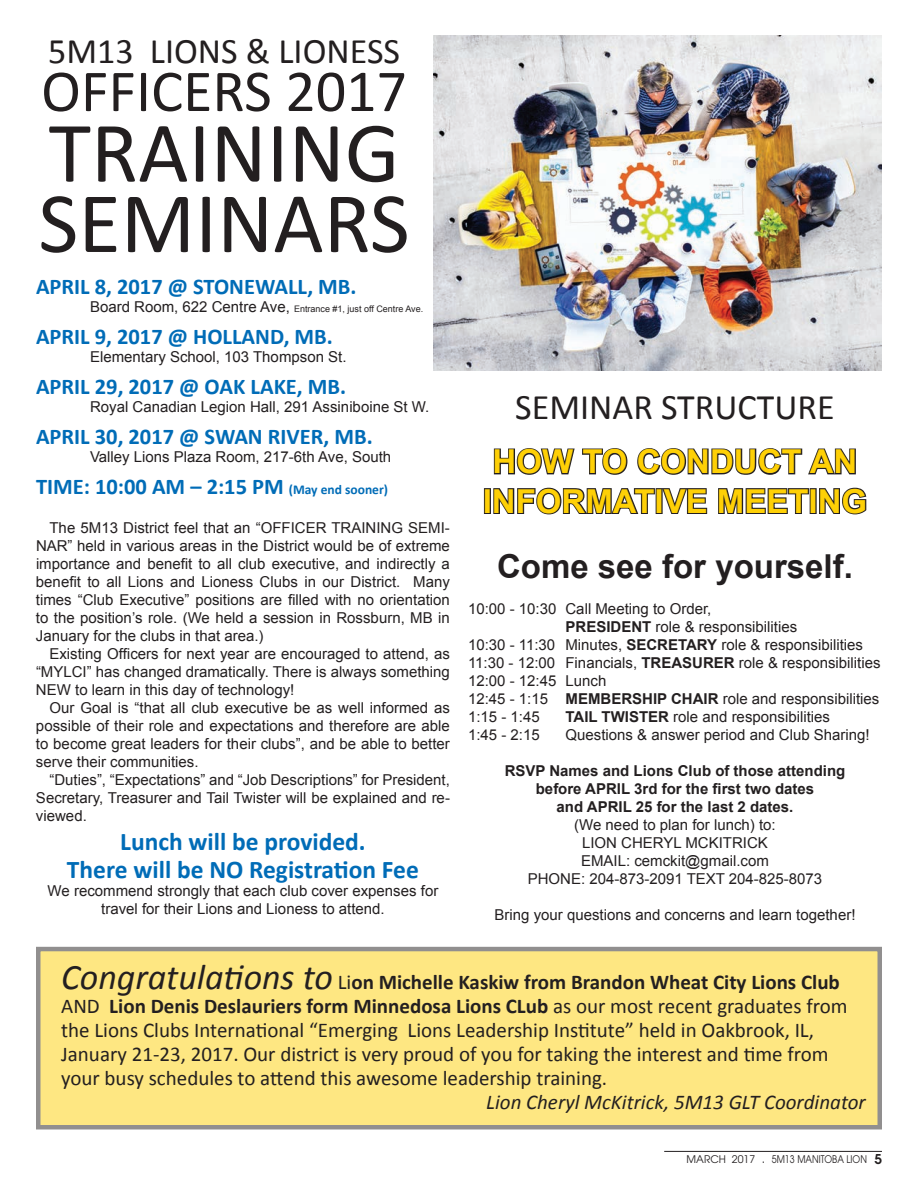
<style>
.page{position:relative;width:918px;height:1188px;background:#fff}
.page>*{position:absolute;margin:0;border:0;box-sizing:border-box;transform-origin:0 0}
.t1{font:87px/70.5px "Calibri";color:#231f20}
.t2{font:60px "Calibri";color:#231f20}
.t3{font:36px "Calibri";color:#231f20}
.t4{font:700 33px/39.6px "Arial";color:#fed006}
.t5{font:700 33px "Arial";color:#231f20}
.t6{font:700 25.5px/28px "Calibri";color:#006cb7;text-align:center}
.t7{font:700 22.5px "Calibri";color:#006cb7}
.t8{font:21px/24.2px "Calibri";color:#231f20}
.t9{font:italic 21px "Calibri";color:#231f20}
.t10{font:15px/18px "Arial";color:#231f20;text-align:justify}
.t11{font:700 15px/18px "Arial";color:#231f20;text-align:center}
.t12{font:10.5px "Avant Garde";color:#231f20}
.t13{font:9px "Arial";color:#231f20}
.s1{font-size:15px}
.s2{font-size:13.5px}
.s3{font-weight:700}
.s4{font-style:italic;font-size:36px}
.s5{font-size:12px}
.s6{font-weight:600;font-size:13.5px}
</style>
<div class="page">
<hr style="left:664px;top:1151px;width:218px;height:1px;background:#231f20">
<div style="left:38px;top:949px;width:842px;height:178px;background:#fee782"></div>
<div style="left:484px;top:488px;width:7px;height:26px;border:2px solid #231f20"></div>
<svg style="left:493px;top:448px;width:374px;height:67px"></svg>
<img style="left:433px;top:36px;width:449px;height:335px">
<h3 class="t3" style="left:48px;top:28px;width:354px">5M13 LIONS &amp; LIONESS</h3>
<h2 class="t2" style="left:41px;top:53px;width:367px">OFFICERS 2017</h2>
<h1 class="t1" style="left:38px;top:118px;width:373px">TRAINING<br>SEMINARS</h1>
<h3 class="t7" style="left:36px;top:272px;width:322px">APRIL 8, 2017 @ STONEWALL, MB.</h3>
<p class="t13" style="left:90px;top:303px;width:335px"><span class="s1">Board Room, 622 Centre Ave,</span> Entrance #1, just off Centre Ave.</p>
<h3 class="t7" style="left:36px;top:322px;width:298px">APRIL 9, 2017 @ HOLLAND, MB.</h3>
<p class="t10" style="left:90px;top:348px;width:258px">Elementary School, 103 Thompson St.</p>
<h3 class="t7" style="left:36px;top:372px;width:312px">APRIL 29, 2017 @ OAK LAKE, MB.</h3>
<p class="t10" style="left:90px;top:398px;width:341px">Royal Canadian Legion Hall, 291 Assiniboine St W.</p>
<h3 class="t7" style="left:36px;top:422px;width:338px">APRIL 30, 2017 @ SWAN RIVER, MB.</h3>
<p class="t10" style="left:90px;top:448px;width:303px">Valley Lions Plaza Room, 217-6th Ave, South</p>
<h3 class="t7" style="left:36px;top:472px;width:354px">TIME: 10:00 AM – 2:15 PM <span class="s2">(May end sooner)</span></h3>
<p class="t10" style="left:36px;top:519px;width:416px;text-indent:14px">The 5M13 District feel that an “OFFICER TRAINING SEMI-NAR” held in various areas in the District would be of extreme importance and benefit to all club executive, and indirectly a benefit to all Lions and Lioness Clubs in our District. Many times “Club Executive” positions are filled with no orientation to the position’s role. (We held a session in Rossburn, MB in January for the clubs in that area.)</p>
<p class="t10" style="left:36px;top:645px;width:416px;text-indent:13px">Existing Officers for next year are encouraged to attend, as “MYLCI” has changed dramatically. There is always something NEW to learn in this day of technology!</p>
<p class="t10" style="left:36px;top:699px;width:415px;text-indent:13px">Our Goal is “that all club executive be as well informed as possible of their role and expectations and therefore are able to become great leaders for their clubs”, and be able to better serve their communities.</p>
<p class="t10" style="left:36px;top:771px;width:415px;text-indent:13px">“Duties”, “Expectations” and “Job Descriptions” for President, Secretary, Treasurer and Tail Twister will be explained and re&shy;viewed.</p>
<h3 class="t6" style="left:67px;top:827px;width:353px">Lunch will be provided.<br>There will be NO Registration Fee</h3>
<p class="t10" style="left:48px;top:881px;width:392px;text-align:center">We recommend strongly that each club cover expenses for travel for their Lions and Lioness to attend.</p>
<h3 class="t3" style="left:515px;top:384px;width:321px">SEMINAR STRUCTURE</h3>
<h3 class="t4" style="left:483px;top:443px;width:386px">HOW TO CONDUCT AN<br>INFORMATIVE MEETING</h3>
<h3 class="t5" style="left:497px;top:544px;width:357px">Come see for yourself.</h3>
<p class="t10" style="left:468px;top:600px;width:245px">10:00 - 10:30 Call Meeting to Order,</p>
<p class="t10" style="left:566px;top:618px;width:233px"><span class="s3">PRESIDENT</span> role &amp; responsibilities</p>
<p class="t10" style="left:468px;top:636px;width:397px">10:30 - 11:30 Minutes, <span class="s3">SECRETARY</span> role &amp; responsibilities</p>
<p class="t10" style="left:468px;top:654px;width:414px">11:30 - 12:00 Financials, <span class="s3">TREASURER</span> role &amp; responsibilities</p>
<p class="t10" style="left:468px;top:672px;width:140px">12:00 - 12:45 Lunch</p>
<p class="t10" style="left:468px;top:690px;width:413px">12:45 - 1:15 <span class="s3">MEMBERSHIP CHAIR</span> role and responsibilities</p>
<p class="t10" style="left:468px;top:708px;width:73px">1:15 - 1:45</p>
<p class="t10" style="left:566px;top:708px;width:266px"><span class="s3">TAIL TWISTER</span> role and responsibilities</p>
<p class="t10" style="left:468px;top:726px;width:73px">1:45 - 2:15</p>
<p class="t10" style="left:566px;top:726px;width:306px">Questions &amp; answer period and Club Sharing!</p>
<p class="t11" style="left:505px;top:762px;width:342px">RSVP Names and Lions Club of those attending before APRIL 3rd for the first two dates<br>and APRIL 25 for the last 2 dates.</p>
<p class="t10" style="left:528px;top:816px;width:296px;text-align:center">(We need to plan for lunch) to:<br>LION CHERYL MCKITRICK<br>EMAIL: cemckit@gmail.com<br>PHONE: 204-873-2091 TEXT 204-825-8073</p>
<p class="t10" style="left:494px;top:906px;width:363px">Bring your questions and concerns and learn together!</p>
<p class="t8" style="left:61px;top:970px;width:788px"><span class="s4">Congratulations to</span> Li<span class="s3">on Michelle Kaskiw from Brandon Wheat City Lions Club </span>AND <span class="s3">Lion Denis Deslauriers form Minnedosa Lions CLub</span> as our most recent graduates from the Lions Clubs International “Emerging Lions Leadership Institute” held in Oakbrook, IL, January 21-23, 2017. Our district is very proud of you for taking the interest and time from your busy schedules to attend this awesome leadership training.</p>
<h3 class="t9" style="left:486px;top:1088px;width:381px">Lion Cheryl McKitrick, 5M13 GLT Coordinator</h3>
<p class="t12" style="left:687px;top:1153px;width:197px">MARCH 2017 <span class="s5">.</span> 5M13 MANITOBA LION <span class="s6">5</span></p>
</div>
